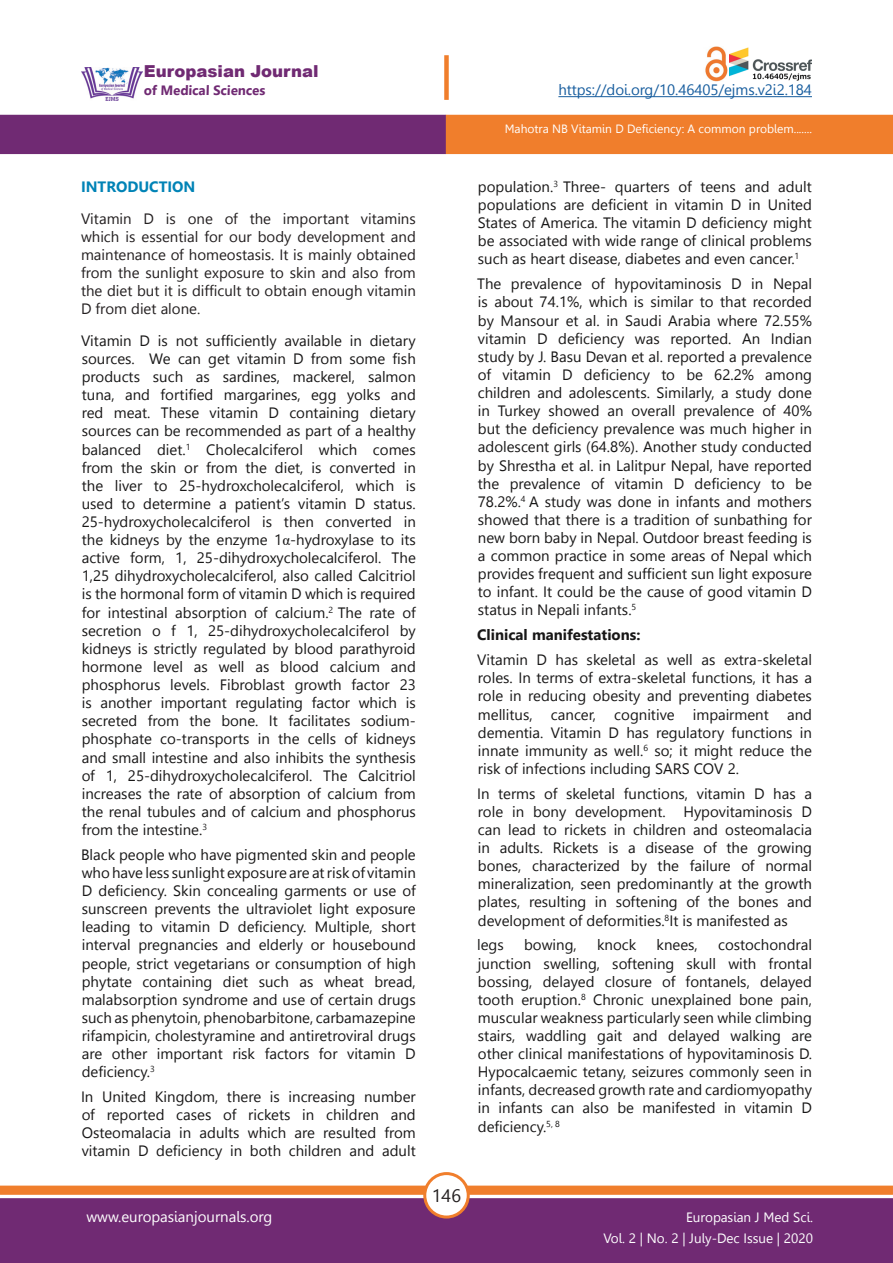
<style>
.page{position:relative;width:893px;height:1263px;background:#fff}
.page>*{position:absolute;margin:0;border:0;box-sizing:border-box;transform-origin:0 0}
.t1{font:18px "Leelawadee";color:#231f20}
.t2{font:900 16.5px "Arial";color:#702a73}
.t3{font:15px/18.1px "Leelawadee UI";color:#181717;text-align:justify}
.Body_text{font:15px/18.1px "Leelawadee UI";color:#231f20;text-align:justify}
.t4{font:15px "Leelawadee";letter-spacing:-.005em;color:#175d9e}
.t5{font:15px "Leelawadee";color:#fff}
.t6{font:700 15px "Leelawadee UI";color:#181717}
.Body_Headings{font:700 15px "Leelawadee UI";color:#0083b6}
.t7{font:13.5px/21px "Leelawadee";color:#fff;text-align:right}
.t8{font:700 13.5px "Leelawadee UI";color:#702a73}
.t9{font:12px "Leelawadee";color:#fff}
.s1{font-family:"Times New Roman"}
</style>
<div class="page">
<div style="left:0;top:1198px;width:893px;height:65px;background:#702a73;border:2px solid #702a73"></div>
<div style="left:0;top:115px;width:446px;height:39px;background:#702a73"></div>
<div style="left:446px;top:115px;width:447px;height:39px;background:#f07e2c"></div>
<div style="left:0;top:1185px;width:893px;height:10px;background:#f07e2c;border:1px solid #f07e2c"></div>
<div style="left:425px;top:1173px;width:43px;height:44px;background:#fff;border-radius:50%"></div>
<div style="left:423px;top:1172px;width:47px;height:46px;border:3px solid #f07e2c;border-radius:50%"></div>
<img style="left:81px;top:67px;width:61px;height:33px">
<div style="left:444px;top:55px;width:5px;height:45px;background:#f07e2c"></div>
<hr style="left:558px;top:96px;width:254px;height:1px;background:#175d9e">
<img style="left:705px;top:46px;width:107px;height:35px">
<p class="t2" style="left:144px;top:59px;width:176px">Europasian Journal</p>
<p class="t8" style="left:144px;top:80px;width:123px">of Medical Sciences</p>
<p class="t4" style="left:558px;top:81px;width:255px">https://doi.org/10.46405/ejms.v2i2.184</p>
<p class="t9" style="left:505px;top:122px;width:309px">Mahotra NB Vitamin D Deficiency: A common problem.......</p>
<p class="Body_Headings" style="left:81px;top:176px;width:116px">INTRODUCTION</p>
<p class="Body_text" style="left:81px;top:208px;width:336px">Vitamin D is one of the important vitamins which is essential for our body development and maintenance of homeostasis. It is mainly obtained from the sunlight exposure to skin and also from the diet but it is difficult to obtain enough vitamin D from diet alone.</p>
<p class="t3" style="left:81px;top:331px;width:336px">Vitamin D is not sufficiently available in dietary sources. We can get vitamin D from some fish products such as sardines, mackerel, salmon tuna, and fortified margarines, egg yolks and red meat. These vitamin D containing dietary sources can be recommended as part of a healthy balanced diet.<sup>1</sup> Cholecalciferol which comes from the skin or from the diet, is converted in the liver to 25-hydroxcholecalciferol, which is used to determine a patient’s vitamin D status.<br>25-hydroxycholecalciferol is then converted in the kidneys by the enzyme 1<span class="s1">α</span>-hydroxylase to its active form, 1, 25-dihydroxycholecalciferol. The 1,25 dihydroxycholecalciferol, also called Calcitriol is the hormonal form of vitamin D which is required for intestinal absorption of calcium.<sup>2</sup> The rate of secretion o f 1, 25-dihydroxycholecalciferol by kidneys is strictly regulated by blood parathyroid hormone level as well as blood calcium and phosphorus levels. Fibroblast growth factor 23 is another important regulating factor which is secreted from the bone. It facilitates sodium&shy;phosphate co-transports in the cells of kidneys and small intestine and also inhibits the synthesis of 1, 25-dihydroxycholecalciferol. The Calcitriol increases the rate of absorption of calcium from the renal tubules and of calcium and phosphorus from the intestine.<sup>3</sup></p>
<p class="t3" style="left:81px;top:845px;width:336px">Black people who have pigmented skin and people who have less sunlight exposure are at risk of vitamin D deficiency. Skin concealing garments or use of sunscreen prevents the ultraviolet light exposure leading to vitamin D deficiency. Multiple, short interval pregnancies and elderly or housebound people, strict vegetarians or consumption of high phytate containing diet such as wheat bread, malabsorption syndrome and use of certain drugs such as phenytoin, phenobarbitone, carbamazepine rifampicin, cholestyramine and antiretroviral drugs are other important risk factors for vitamin D deficiency.<sup>3</sup></p>
<p class="t3" style="left:81px;top:1087px;width:336px">In United Kingdom, there is increasing number of reported cases of rickets in children and Osteomalacia in adults which are resulted from vitamin D deficiency in both children and adult</p>
<p class="t3" style="left:478px;top:177px;width:336px">population.<sup>3</sup> Three- quarters of teens and adult populations are deficient in vitamin D in United States of America. The vitamin D deficiency might be associated with wide range of clinical problems such as heart disease, diabetes and even cancer.<sup>1</sup></p>
<p class="t3" style="left:477px;top:274px;width:336px">The prevalence of hypovitaminosis D in Nepal is about 74.1%, which is similar to that recorded by Mansour et al. in Saudi Arabia where 72.55% vitamin D deficiency was reported. An Indian study by J. Basu Devan et al. reported a prevalence of vitamin D deficiency to be 62.2% among children and adolescents. Similarly, a study done in Turkey showed an overall prevalence of 40% but the deficiency prevalence was much higher in adolescent girls (64.8%). Another study conducted by Shrestha et al. in Lalitpur Nepal, have reported the prevalence of vitamin D deficiency to be 78.2%.<sup>4</sup> A study was done in infants and mothers showed that there is a tradition of sunbathing for new born baby in Nepal. Outdoor breast feeding is a common practice in some areas of Nepal which provides frequent and sufficient sun light exposure to infant. It could be the cause of good vitamin D status in Nepali infants.<sup>5</sup></p>
<p class="t6" style="left:477px;top:624px;width:165px">Clinical manifestations:</p>
<p class="t3" style="left:477px;top:650px;width:336px">Vitamin D has skeletal as well as extra-skeletal roles. In terms of extra-skeletal functions, it has a role in reducing obesity and preventing diabetes mellitus, cancer, cognitive impairment and dementia. Vitamin D has regulatory functions in innate immunity as well.<sup>6</sup> so; it might reduce the risk of infections including SARS COV 2.</p>
<p class="t3" style="left:477px;top:783px;width:336px">In terms of skeletal functions, vitamin D has a role in bony development. Hypovitaminosis D can lead to rickets in children and osteomalacia in adults. Rickets is a disease of the growing bones, characterized by the failure of normal mineralization, seen predominantly at the growth plates, resulting in softening of the bones and development of deformities.<sup>8</sup>It is manifested as</p>
<p class="t3" style="left:477px;top:935px;width:28px">legs</p>
<p class="t3" style="left:524px;top:935px;width:54px">bowing,</p>
<p class="t3" style="left:597px;top:935px;width:41px">knock</p>
<p class="t3" style="left:656px;top:935px;width:43px">knees,</p>
<p class="t3" style="left:478px;top:935px;width:336px;text-indent:240px">costochondral junction swelling, softening skull with frontal bossing, delayed closure of fontanels, delayed tooth eruption.<sup>8</sup> Chronic unexplained bone pain, muscular weakness particularly seen while climbing stairs, waddling gait and delayed walking are other clinical manifestations of hypovitaminosis D.<br>Hypocalcaemic tetany, seizures commonly seen in infants, decreased growth rate and cardiomyopathy in infants can also be manifested in vitamin D deficiency.<sup>5,</sup> <sup>8</sup></p>
<p class="t1" style="left:432px;top:1185px;width:31px">146</p>
<p class="t5" style="left:86px;top:1208px;width:187px">www.europasianjournals.org</p>
<p class="t7" style="left:603px;top:1207px;width:211px">Europasian J Med Sci.<br>Vol. 2 | No. 2 | July-Dec Issue | 2020</p>
</div>
